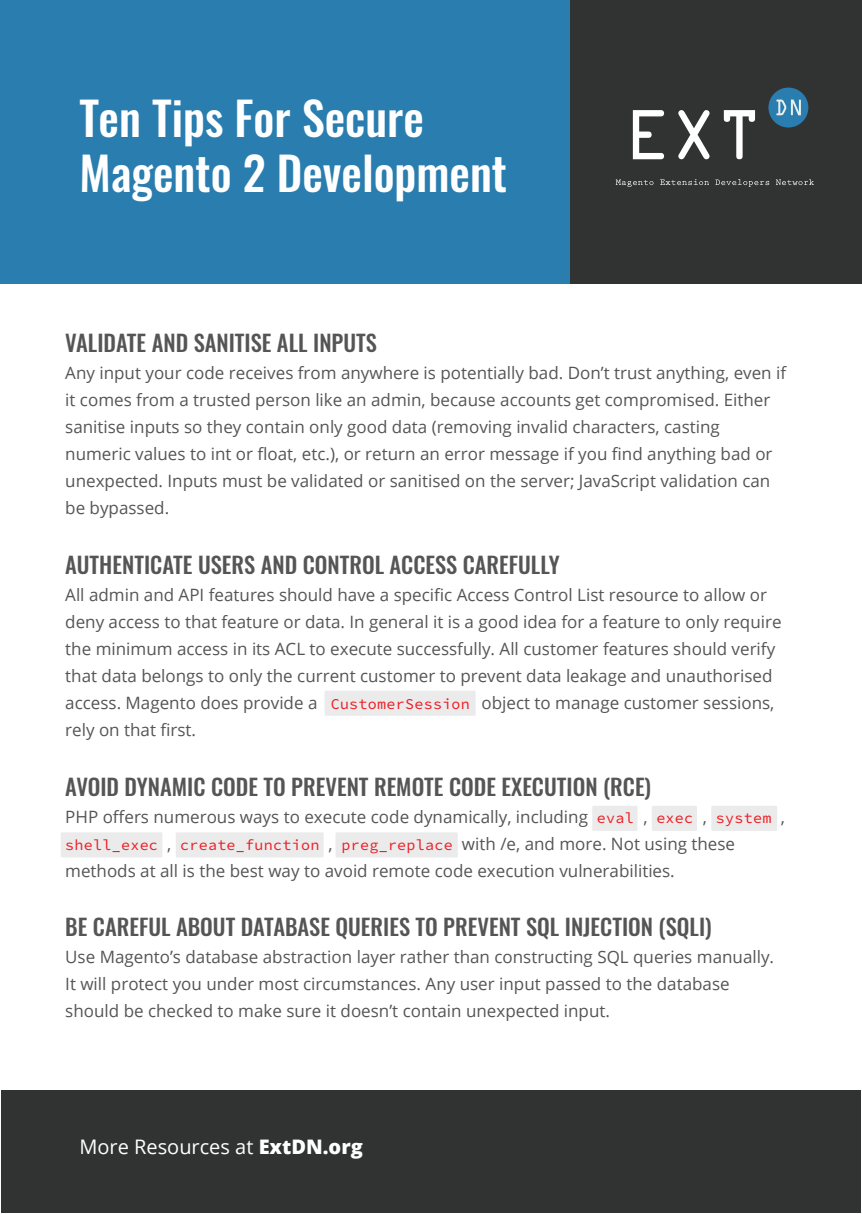
<style>
.page{position:relative;width:862px;height:1214px;background:#fff}
.page>*{position:absolute;margin:0;border:0;box-sizing:border-box;transform-origin:0 0}
.t1{font:500 46px/55.2px "Oswald";color:#fff}
.t2{font:500 22.4px "Oswald";color:#545554}
.t3{font:20px "Open Sans";color:#fff}
.t4{font:17px/27px "Open Sans";color:#545554}
.t5{font:15px "Source Code Variable";letter-spacing:.02em;color:#ee1d23}
.s1{font-family:"Source Code Variable";font-size:15px;color:#ee1d23}
.s2{font-family:"Open Sans";font-size:17px;color:#545554}
.s3{font-weight:800}
</style>
<div class="page">
<div style="left:324px;top:690px;width:152px;height:25px;background:#ebebec"></div>
<div style="left:592px;top:805px;width:45px;height:25px;background:#ebebec"></div>
<div style="left:652px;top:805px;width:45px;height:25px;background:#ebebec"></div>
<div style="left:711px;top:805px;width:66px;height:25px;background:#ebebec"></div>
<div style="left:61px;top:832px;width:101px;height:25px;background:#ebebec"></div>
<div style="left:176px;top:832px;width:148px;height:25px;background:#ebebec"></div>
<div style="left:335px;top:832px;width:123px;height:25px;background:#ebebec"></div>
<div style="left:0;top:0;width:862px;height:283px;background:#2a7eaf"></div>
<div style="left:570px;top:0;width:291px;height:283px;background:#313232"></div>
<div style="left:1px;top:1090px;width:860px;height:122px;background:#313232"></div>
<svg style="left:616px;top:179px;width:37px;height:8px"></svg>
<svg style="left:660px;top:179px;width:49px;height:6px"></svg>
<svg style="left:715px;top:179px;width:54px;height:8px"></svg>
<svg style="left:776px;top:179px;width:38px;height:6px"></svg>
<div style="left:768px;top:88px;width:40px;height:39px;background:#2a7eaf;border-radius:50%"></div>
<svg style="left:776px;top:99px;width:25px;height:16px"></svg>
<svg style="left:633px;top:110px;width:31px;height:49px"></svg>
<svg style="left:678px;top:110px;width:31px;height:49px"></svg>
<svg style="left:724px;top:110px;width:31px;height:49px"></svg>
<h1 class="t1" style="left:79px;top:93px;width:429px">Ten Tips For Secure<br>Magento 2 Development</h1>
<h2 class="t2" style="left:65px;top:331px;width:313px">VALIDATE AND SANITISE ALL INPUTS</h2>
<p class="t4" style="left:65px;top:358px;width:722px">Any input your code receives from anywhere is potentially bad. Don’t trust anything, even if it comes from a trusted person like an admin, because accounts get compromised. Either sanitise inputs so they contain only good data (removing invalid characters, casting numeric values to int or float, etc.), or return an error message if you find anything bad or unexpected. Inputs must be validated or sanitised on the server; JavaScript validation can be bypassed.</p>
<h2 class="t2" style="left:65px;top:553px;width:496px">AUTHENTICATE USERS AND CONTROL ACCESS CAREFULLY</h2>
<p class="t4" style="left:65px;top:580px;width:718px">All admin and API features should have a specific Access Control List resource to allow or deny access to that feature or data. In general it is a good idea for a feature to only require the minimum access in its ACL to execute successfully. All customer features should verify that data belongs to only the current customer to prevent data leakage and unauthorised access. Magento does provide a <span class="s1">CustomerSession</span> object to manage customer sessions, rely on that first.</p>
<h2 class="t2" style="left:65px;top:775px;width:587px">AVOID DYNAMIC CODE TO PREVENT REMOTE CODE EXECUTION (RCE)</h2>
<p class="t4" style="left:65px;top:802px;width:721px">PHP offers numerous ways to execute code dynamically, including <span class="s1">eval</span> , <span class="s1">exec</span> , <span class="s1">system</span> ,</p>
<p class="t5" style="left:65px;top:834px;width:671px">shell_exec <span class="s2">,</span> create_function <span class="s2">,</span> preg_replace <span class="s2">with /e, and more. Not using these</span></p>
<p class="t4" style="left:65px;top:856px;width:611px">methods at all is the best way to avoid remote code execution vulnerabilities.</p>
<h2 class="t2" style="left:65px;top:915px;width:648px">BE CAREFUL ABOUT DATABASE QUERIES TO PREVENT SQL INJECTION (SQLI)</h2>
<p class="t4" style="left:65px;top:942px;width:710px">Use Magento’s database abstraction layer rather than constructing SQL queries manually.<br>It will protect you under most circumstances. Any user input passed to the database should be checked to make sure it doesn’t contain unexpected input.</p>
<p class="t3" style="left:79px;top:1132px;width:285px">More Resources at <span class="s3">ExtDN.org</span></p>
</div>
